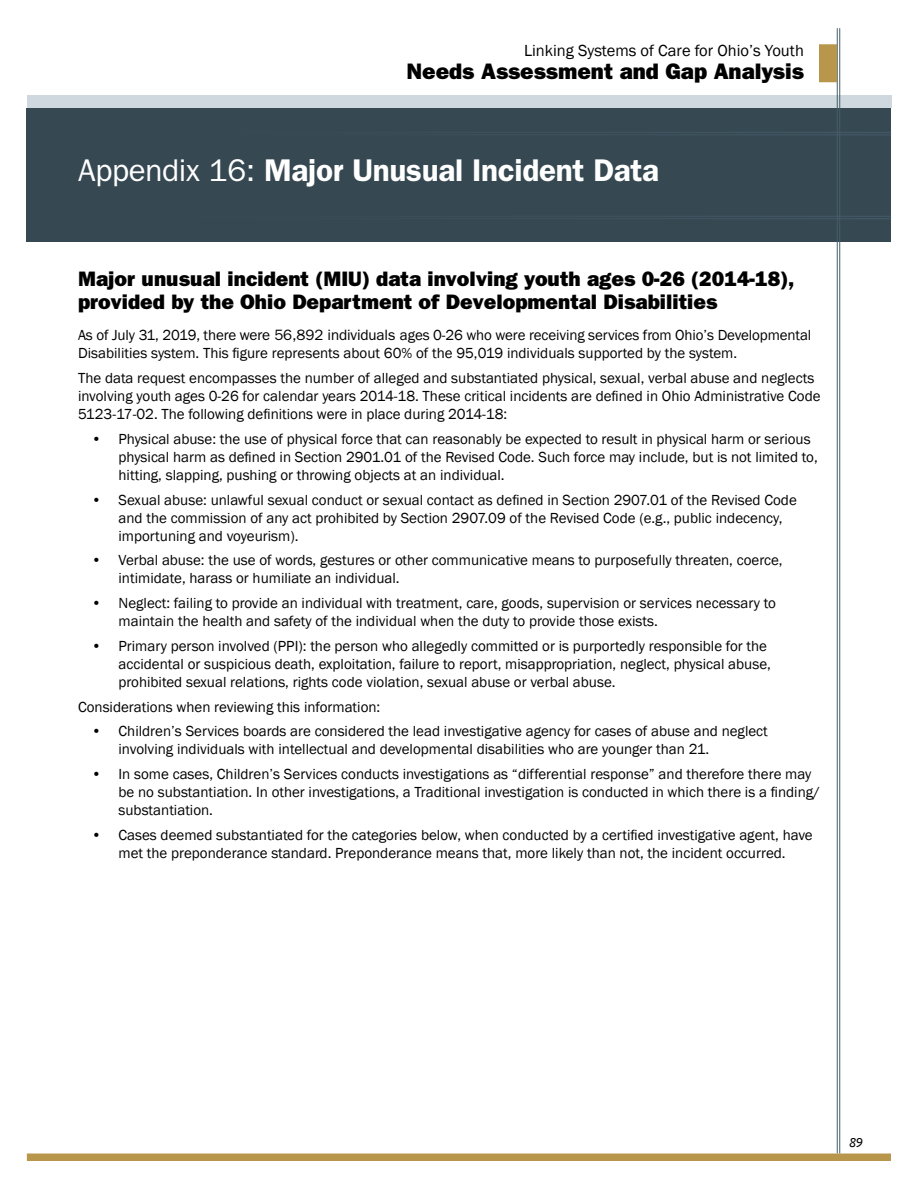
<style>
.page{position:relative;width:918px;height:1188px;background:#fff}
.page>*{position:absolute;margin:0;border:0;box-sizing:border-box;transform-origin:0 0}
.Heading_1{font:600 31.5px "ITC Franklin Gothic Std";letter-spacing:-.01em;color:#fff}
.t1{font:22.5px "ITC Franklin Gothic Std Hvy";color:#000}
.t2{font:21px/22.5px "ITC Franklin Gothic Std Hvy";color:#000}
.t3{font:16.5px "Franklin Gothic";color:#000}
.Appendix_Copy{font:15px/18px "Franklin Gothic";color:#000}
.t4{font:italic 13.5px "Seravek";color:#000}
.s1{font-weight:400}
.s2{font-family:"ITC Franklin Gothic Std"}
</style>
<div class="page">
<div style="left:27px;top:95px;width:864px;height:12px;background:#ced8de"></div>
<div style="left:27px;top:1154px;width:864px;height:7px;background:#b8974d"></div>
<div style="left:27px;top:108px;width:864px;height:134px;background:#364851"></div>
<hr style="left:128px;top:132px;width:763px;height:1px;background:#465d6b">
<hr style="left:128px;top:135px;width:763px;height:1px;background:#465d6b">
<hr style="left:128px;top:216px;width:763px;height:1px;background:#465d6b">
<hr style="left:128px;top:218px;width:763px;height:1px;background:#465d6b">
<hr style="left:837px;top:28px;width:1px;height:1125px;background:#465d6b">
<hr style="left:839px;top:28px;width:1px;height:1125px;background:#465d6b">
<div style="left:819px;top:44px;width:18px;height:38px;background:#b8974d"></div>
<p class="t3" style="left:524px;top:40px;width:281px">Linking Systems of Care for Ohio’s Youth</p>
<h2 class="t1" style="left:406px;top:58px;width:399px">Needs Assessment and Gap Analysis</h2>
<p class="Heading_1" style="left:78px;top:152px;width:583px"><span class="s1">Appendix 16:</span> Major Unusual Incident Data</p>
<p class="t2" style="left:78px;top:268px;width:718px">Major unusual incident (MIU) data involving youth ages 0-26 (2014-18), provided by the Ohio Department of Developmental Disabilities</p>
<p class="Appendix_Copy" style="left:78px;top:327px;width:735px">As of July 31, 2019, there <span class="s2">were 56,892 individuals</span> ages 0-26 who were receiving services from Ohio’s Developmental<br>Disabilities system. This figure represents about 60% of the 95,019 individuals supported by the system.</p>
<p class="Appendix_Copy" style="left:78px;top:369px;width:744px">The data request encompasses the number of alleged and substantiated physical, sexual, verbal abuse and neglects involving youth ages 0-26 for calendar years 2014-18. These critical incidents are defined in Ohio Administrative Code<br>5123-17-02. The following definitions were in place during 2014-18:</p>
<p class="Appendix_Copy" style="left:119px;top:430px;width:701px;text-indent:-27px">• Physical abuse: the use of physical force that can reasonably be expected to result in physical harm or serious physical harm as defined in Section 2901.01 of the Revised Code. Such force may include, but is not limited to, hitting, slapping, pushing or throwing objects at an individual.</p>
<p class="Appendix_Copy" style="left:119px;top:491px;width:680px;text-indent:-27px">• Sexual abuse: unlawful sexual conduct or sexual contact as defined in Section 2907.01 of the Revised Code and the commission of any act prohibited by Section 2907.09 of the Revised Code (e.g., public indecency, importuning and voyeurism).</p>
<p class="Appendix_Copy" style="left:119px;top:552px;width:666px;text-indent:-27px">• Verbal abuse: the use of words, gestures or other communicative means to purposefully threaten, coerce, intimidate, harass or humiliate an individual.</p>
<p class="Appendix_Copy" style="left:119px;top:594px;width:659px;text-indent:-27px">• Neglect: failing to provide an individual with treatment, care, goods, supervision or services necessary to maintain the health and safety of the individual when the duty to provide those exists.</p>
<p class="Appendix_Copy" style="left:119px;top:637px;width:654px;text-indent:-27px">• Primary person involved (PPI): the person who allegedly committed or is purportedly responsible for the accidental or suspicious death, exploitation, failure to report, misappropriation, neglect, physical abuse, prohibited sexual relations, rights code violation, sexual abuse or verbal abuse.</p>
<p class="Appendix_Copy" style="left:78px;top:698px;width:304px">Considerations when reviewing this information:</p>
<p class="Appendix_Copy" style="left:119px;top:723px;width:651px;text-indent:-27px">• Children’s Services boards are considered the lead investigative agency for cases of abuse and neglect involving individuals with intellectual and developmental disabilities who are younger than 21.</p>
<p class="Appendix_Copy" style="left:119px;top:765px;width:703px;text-indent:-27px">• In some cases, Children’s Services conducts investigations as “differential response” and therefore there may be no substantiation. In other investigations, a Traditional investigation is conducted in which there is a finding/ substantiation.</p>
<p class="Appendix_Copy" style="left:92px;top:826px;width:723px;text-align:center">• Cases deemed substantiated for the categories below, when conducted by a certified investigative agent, have met the preponderance standard. Preponderance means that, more likely than not, the incident occurred.</p>
<p class="t4" style="left:849px;top:1132px;width:15px">89</p>
</div>
